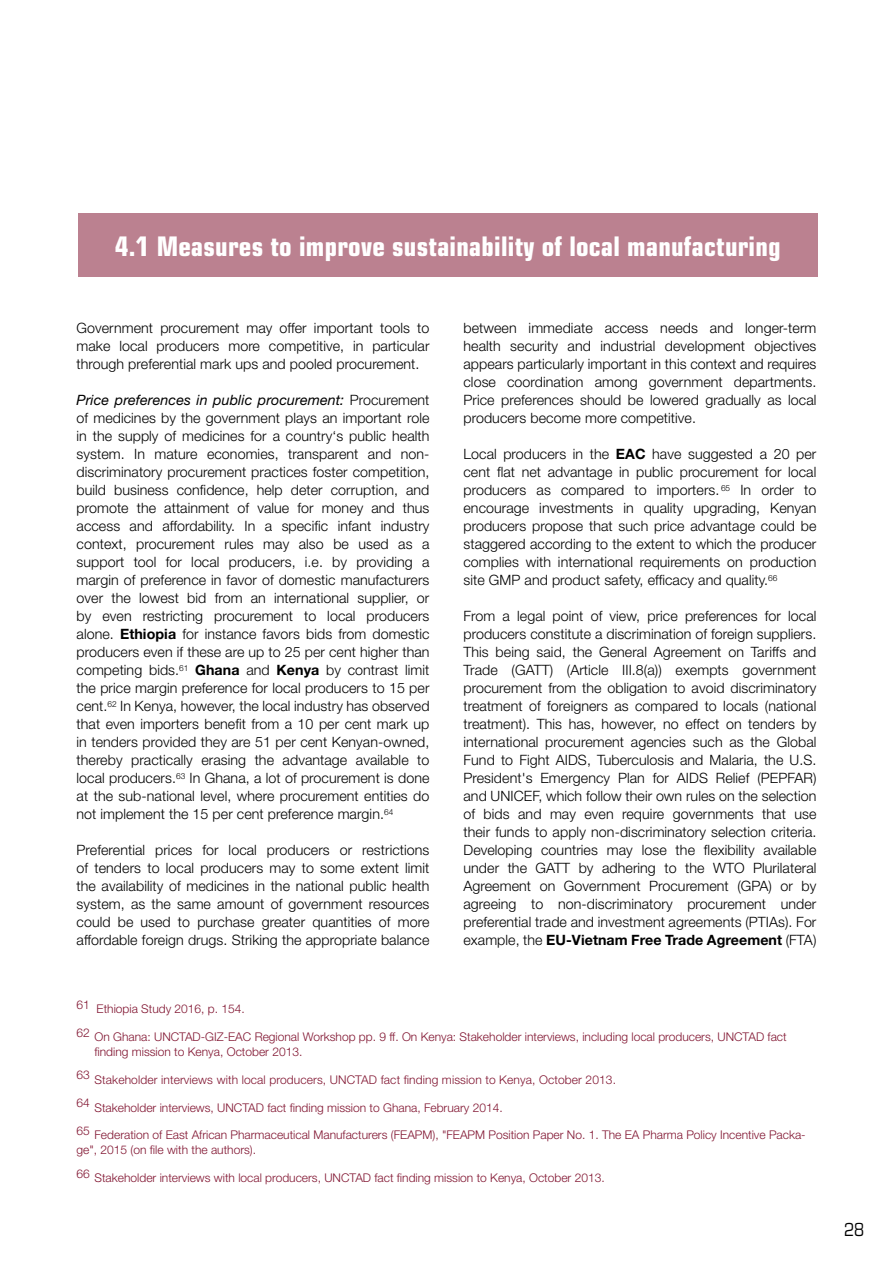
<style>
.page{position:relative;width:893px;height:1263px;background:#fff}
.page>*{position:absolute;margin:0;border:0;box-sizing:border-box;transform-origin:0 0}
.t1{font:700 condensed 27px "Eurostile LT Std";letter-spacing:.01em;color:#fff}
.t2{font:condensed 18px "Eurostile LT Std";color:#000}
.t3{font:300 14.25px/18px "Helvetica Neue LT Std";letter-spacing:.005em;color:#000;text-align:justify}
.t4{font:300 12px/15px "Helvetica Neue LT Std";color:#811531}
.s1{font-weight:400;font-style:italic}
.s2{font-weight:700}
</style>
<div class="page">
<div style="left:78px;top:213px;width:740px;height:63px;background:#bb8190"></div>
<h1 class="t1" style="left:115px;top:229px;width:667px">4.1 Measures to improve sustainability of local manufacturing</h1>
<p class="t3" style="left:77px;top:319px;width:354px">Government procurement may offer important tools to make local producers more competitive, in particular through preferential mark ups and pooled procurement.</p>
<p class="t3" style="left:77px;top:391px;width:354px"><span class="s1">Price preferences in public procurement:</span> Procurement of medicines by the government plays an important role in the supply of medicines for a country‘s public health system. In mature economies, transparent and non&shy;discriminatory procurement practices foster competition, build business confidence, help deter corruption, and promote the attainment of value for money and thus access and affordability. In a specific infant industry context, procurement rules may also be used as a support tool for local producers, i.e. by providing a margin of preference in favor of domestic manufacturers over the lowest bid from an international supplier, or by even restricting procurement to local producers alone. <span class="s2">Ethiopia</span> for instance favors bids from domestic producers even if these are up to 25 per cent higher than competing bids.<sup>61</sup> <span class="s2">Ghana</span> and <span class="s2">Kenya</span> by contrast limit the price margin preference for local producers to 15 per cent.<sup>62</sup> In Kenya, however, the local industry has observed that even importers benefit from a 10 per cent mark up in tenders provided they are 51 per cent Kenyan-owned, thereby practically erasing the advantage available to local producers.<sup>63</sup> In Ghana, a lot of procurement is done at the sub-national level, where procurement entities do not implement the 15 per cent preference margin.<sup>64</sup></p>
<p class="t3" style="left:77px;top:841px;width:354px">Preferential prices for local producers or restrictions of tenders to local producers may to some extent limit the availability of medicines in the national public health system, as the same amount of government resources could be used to purchase greater quantities of more affordable foreign drugs. Striking the appropriate balance</p>
<p class="t3" style="left:463px;top:319px;width:354px">between immediate access needs and longer-term health security and industrial development objectives appears particularly important in this context and requires close coordination among government departments.<br>Price preferences should be lowered gradually as local producers become more competitive.</p>
<p class="t3" style="left:463px;top:445px;width:354px">Local producers in the <span class="s2">EAC</span> have suggested a 20 per cent flat net advantage in public procurement for local producers as compared to importers. <sup>65</sup> In order to encourage investments in quality upgrading, Kenyan producers propose that such price advantage could be staggered according to the extent to which the producer complies with international requirements on production site GMP and product safety, efficacy and quality.<sup>66</sup></p>
<p class="t3" style="left:463px;top:607px;width:354px">From a legal point of view, price preferences for local producers constitute a discrimination of foreign suppliers.<br>This being said, the General Agreement on Tariffs and Trade (GATT) (Article III.8(a)) exempts government procurement from the obligation to avoid discriminatory treatment of foreigners as compared to locals (national treatment). This has, however, no effect on tenders by international procurement agencies such as the Global Fund to Fight AIDS, Tuberculosis and Malaria, the U.S.<br>President's Emergency Plan for AIDS Relief (PEPFAR) and UNICEF, which follow their own rules on the selection of bids and may even require governments that use their funds to apply non-discriminatory selection criteria.<br>Developing countries may lose the flexibility available under the GATT by adhering to the WTO Plurilateral Agreement on Government Procurement (GPA) or by agreeing to non-discriminatory procurement under preferential trade and investment agreements (PTIAs). For example, the <span class="s2">EU-Vietnam Free Trade Agreement</span> (FTA)</p>
<p class="t4" style="left:77px;top:1001px;width:170px">61 Ethiopia Study 2016, p. 154.</p>
<p class="t4" style="left:95px;top:1029px;width:694px;text-indent:-18px">62 On Ghana: UNCTAD-GIZ-EAC Regional Workshop pp. 9 ff. On Kenya: Stakeholder interviews, including local producers, UNCTAD fact finding mission to Kenya, October 2013.</p>
<p class="t4" style="left:77px;top:1072px;width:541px">63 Stakeholder interviews with local producers, UNCTAD fact finding mission to Kenya, October 2013.</p>
<p class="t4" style="left:77px;top:1100px;width:428px">64 Stakeholder interviews, UNCTAD fact finding mission to Ghana, February 2014.</p>
<p class="t4" style="left:77px;top:1127px;width:731px">65 Federation of East African Pharmaceutical Manufacturers (FEAPM), "FEAPM Position Paper No. 1. The EA Pharma Policy Incentive Packa&shy;ge", 2015 (on file with the authors).</p>
<p class="t4" style="left:77px;top:1170px;width:530px">66 Stakeholder interviews with local producers, UNCTAD fact finding mission to Kenya, October 2013.</p>
<p class="t2" style="left:844px;top:1219px;width:22px">28</p>
</div>
